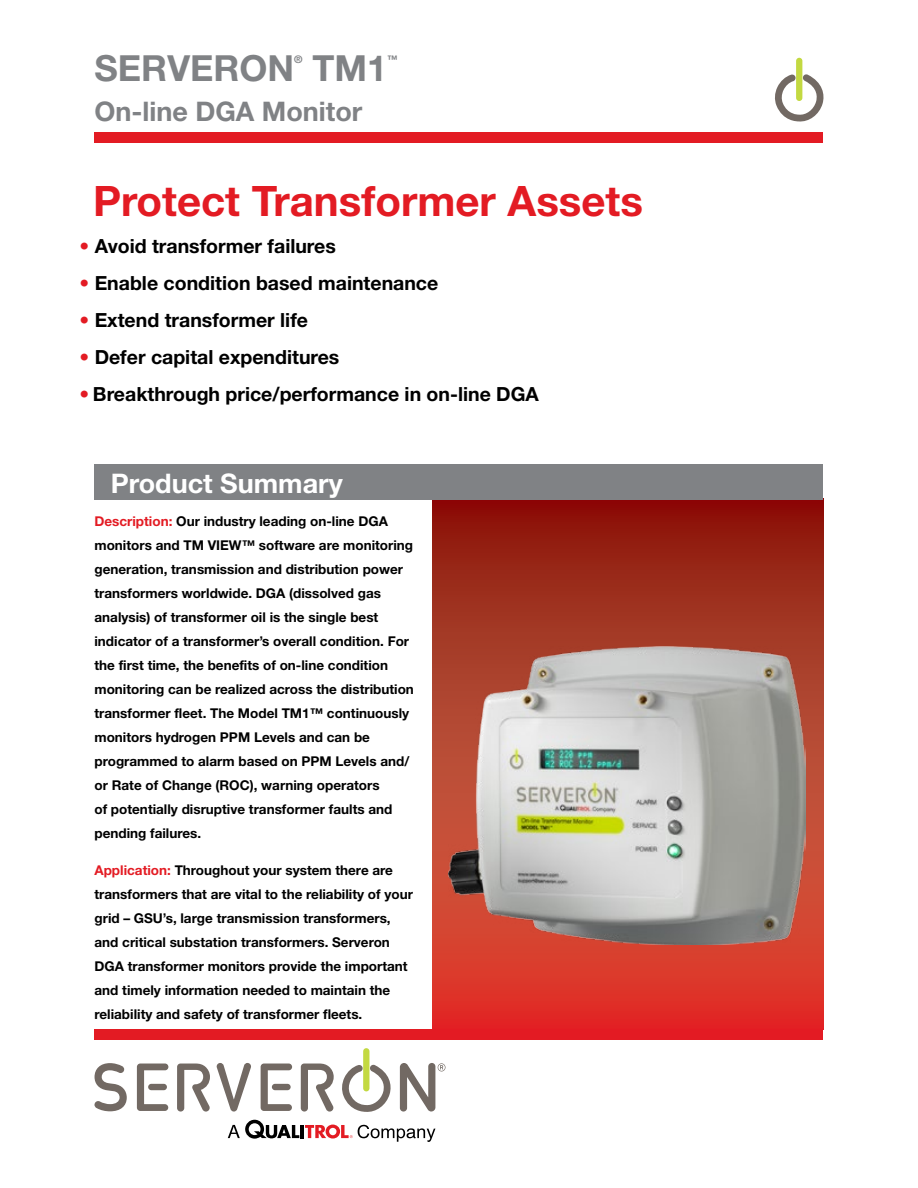
<style>
.page{position:relative;width:918px;height:1188px;background:#fff}
.page>*{position:absolute;margin:0;border:0;box-sizing:border-box;transform-origin:0 0}
.t1{font:700 42px "Helvetica Neue";color:#e31b23}
.t2{font:700 36px "Helvetica Neue";color:#808285}
.t3{font:700 27px "Helvetica Neue";color:#808285}
.t4{font:700 27px "Helvetica Neue";color:#fff}
.t5{font:700 19.5px "Helvetica Neue";color:#000}
.t6{font:700 13.5px/24px "Helvetica Neue";color:#000}
.t7{font:700 10.5px "Helvetica Neue";color:#808285}
.s1{color:#e31b23}
</style>
<div class="page">
<svg style="left:432px;top:500px;width:392px;height:529px;background:#b22e20"></svg>
<div style="left:94px;top:464px;width:730px;height:36px;background:#808285"></div>
<svg style="left:305px;top:1125px;width:130px;height:17px"></svg>
<hr style="left:300px;top:1125px;width:4px;height:13px;background:#000">
<svg style="left:228px;top:1120px;width:71px;height:19px"></svg>
<svg style="left:400px;top:1063px;width:46px;height:49px"></svg>
<div style="left:363px;top:1048px;width:6px;height:43px;background:#c3d941;border-radius:3px"></div>
<svg style="left:342px;top:1064px;width:49px;height:48px"></svg>
<svg style="left:301px;top:1064px;width:33px;height:48px"></svg>
<svg style="left:261px;top:1064px;width:31px;height:47px"></svg>
<svg style="left:217px;top:1063px;width:34px;height:49px"></svg>
<svg style="left:177px;top:1064px;width:33px;height:48px"></svg>
<svg style="left:137px;top:1064px;width:31px;height:47px"></svg>
<svg style="left:94px;top:1063px;width:33px;height:48px"></svg>
<div style="left:94px;top:132px;width:730px;height:11px;background:#e31b23"></div>
<div style="left:94px;top:1029px;width:730px;height:11px;background:#e31b23"></div>
<div style="left:796px;top:58px;width:6px;height:43px;background:#c3d941;border-radius:3px"></div>
<svg style="left:775px;top:74px;width:49px;height:48px"></svg>
<img style="left:449px;top:646px;width:356px;height:299px">
<h2 class="t2" style="left:94px;top:45px;width:201px">SERVERON</h2>
<p class="t7" style="left:294px;top:52px;width:10px">®</p>
<h2 class="t2" style="left:312px;top:45px;width:76px">TM1</h2>
<p class="t7" style="left:387px;top:52px;width:12px">™</p>
<h3 class="t3" style="left:94px;top:94px;width:269px">On-line DGA Monitor</h3>
<h1 class="t1" style="left:93px;top:175px;width:551px">Protect Transformer Assets</h1>
<h3 class="t5" style="left:80px;top:234px;width:258px"><span class="s1">•</span> Avoid transformer failures</h3>
<h3 class="t5" style="left:80px;top:271px;width:360px"><span class="s1">•</span> Enable condition based maintenance</h3>
<h3 class="t5" style="left:80px;top:308px;width:230px"><span class="s1">•</span> Extend transformer life</h3>
<h3 class="t5" style="left:80px;top:345px;width:261px"><span class="s1">•</span> Defer capital expenditures</h3>
<h3 class="t5" style="left:80px;top:382px;width:461px"><span class="s1">•</span> Breakthrough price/performance in on-line DGA</h3>
<h3 class="t4" style="left:111px;top:467px;width:234px">Product Summary</h3>
<p class="t6" style="left:94px;top:509px;width:321px"><span class="s1">Description:</span> Our industry leading on-line DGA monitors and TM VIEW™ software are monitoring generation, transmission and distribution power transformers worldwide. DGA (dissolved gas analysis) of transformer oil is the single best indicator of a transformer’s overall condition. For the first time, the benefits of on-line condition monitoring can be realized across the distribution transformer fleet. The Model TM1™ continuously monitors hydrogen PPM Levels and can be programmed to alarm based on PPM Levels and/ or Rate of Change (ROC), warning operators<br>of potentially disruptive transformer faults and pending failures.</p>
<p class="t6" style="left:94px;top:858px;width:320px"><span class="s1">Application:</span> Throughout your system there are transformers that are vital to the reliability of your grid – GSU’s, large transmission transformers, and critical substation transformers. Serveron DGA transformer monitors provide the important and timely information needed to maintain the reliability and safety of transformer fleets.</p>
</div>
